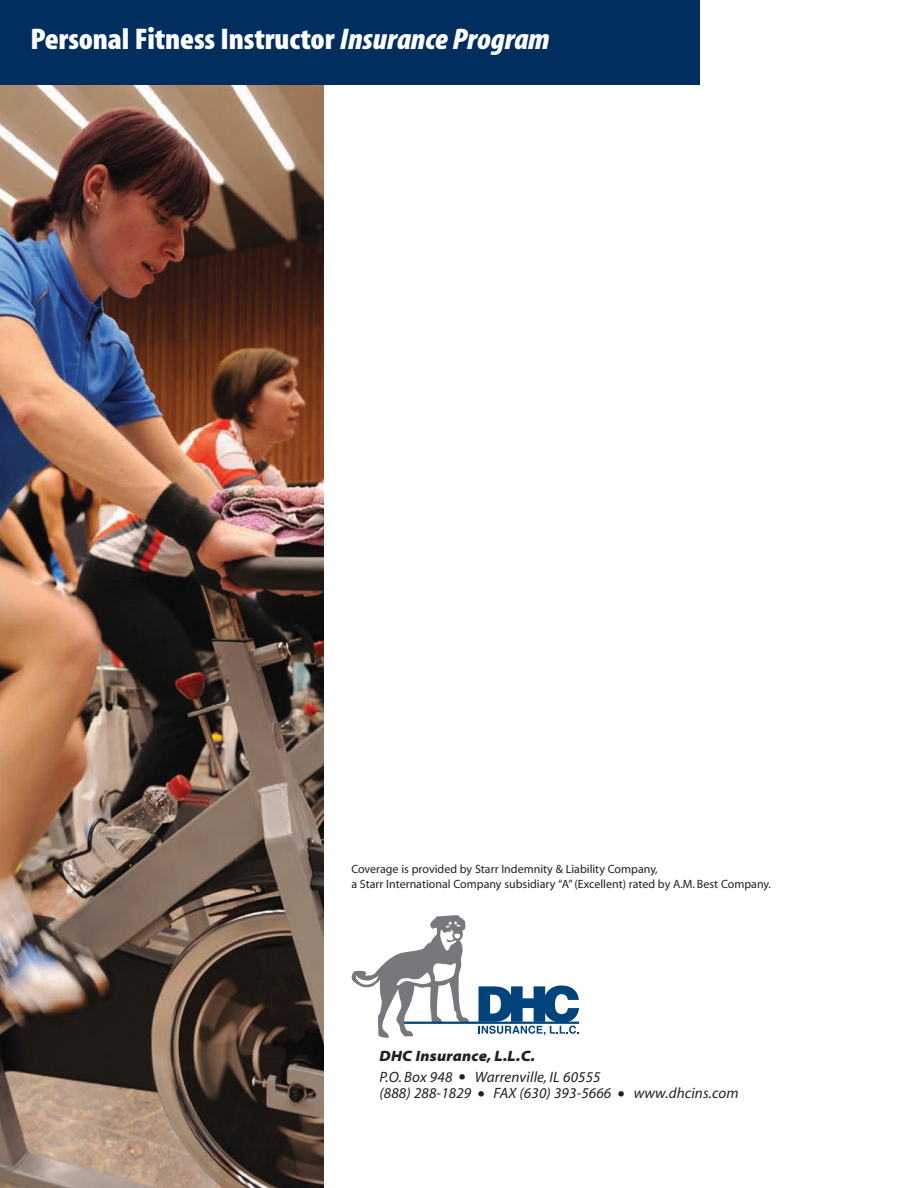
<style>
.page{position:relative;width:918px;height:1188px;background:#fff}
.page>*{position:absolute;margin:0;border:0;box-sizing:border-box;transform-origin:0 0}
.t1{font:30px "Myriad MM.830.wt.300.wd";letter-spacing:-.005em;color:#fff;scale:1.05 1}
.t2{font:15px/16.5px "Myriad MM It.400.wt.600.wd";letter-spacing:.01em;color:#231f20}
.t3{font:15px "Myriad MM It.215.wt.300.wd";letter-spacing:.01em;color:#231f20}
.t4{font:12px/15px "Myriad MM.400.wt.600.wd";color:#231f20}
.s1{font-family:"Myriad MM It.830.wt.300.wd"}
.s2{font-family:"Myriad MM.215.wt.300.wd";font-size:18px}
</style>
<div class="page">
<img style="left:0;top:86px;width:324px;height:1102px">
<div style="left:0;top:0;width:700px;height:86px;background:#002e5e"></div>
<svg style="left:478px;top:985px;width:101px;height:50px"></svg>
<svg style="left:352px;top:915px;width:117px;height:123px"></svg>
<hr style="left:404px;top:1022px;width:175px;height:2px;background:#00447b">
<h1 class="t1" style="left:30px;top:28px;width:496px">Personal Fitness Instructor <span class="s1">Insurance Program</span></h1>
<p class="t4" style="left:351px;top:862px;width:421px">Coverage is provided by Starr Indemnity &amp; Liability Company,<br>a Starr International Company subsidiary “A” (Excellent) rated by A.M. Best Company.</p>
<p class="t3" style="left:380px;top:1050px;width:157px">DHC Insurance, L.L.C.</p>
<p class="t2" style="left:379px;top:1070px;width:360px">P.O. Box 948 <span class="s2">•</span> Warrenville, IL 60555<br>(888) 288-1829 <span class="s2">•</span> FAX (630) 393-5666 <span class="s2">•</span> www.dhcins.com</p>
</div>
